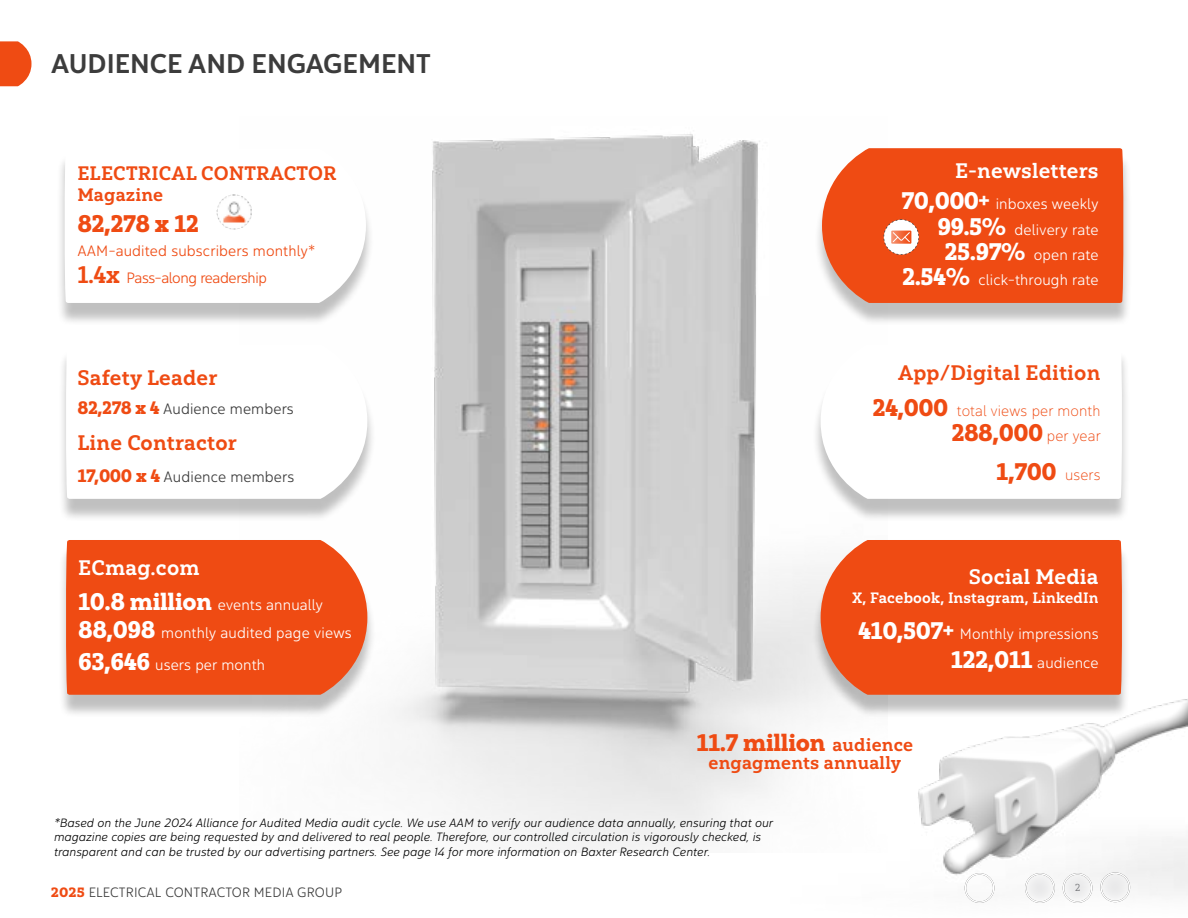
<style>
.page{position:relative;width:1188px;height:918px;background:#fff}
.page>*{position:absolute;margin:0;border:0;box-sizing:border-box;transform-origin:0 0}
.t1{font:27px "Yorkten Nor Med";color:#3c3c3c}
.t2{font:24px/38.7px "Yorkten Slab Nor Bla";letter-spacing:-.025em;color:#ef4b13;text-align:right}
.t3{font:21px "Yorkten Slab Nor Bol";letter-spacing:.01em;color:#ef4b13}
.t4{font:21px "Yorkten Slab Nor Bol";letter-spacing:.01em;color:#fff}
.t5{font:19.5px "Yorkten Slab Nor Bol";letter-spacing:.01em;color:#ef4b13}
.t6{font:18px "Yorkten Slab Nor Bol";letter-spacing:.01em;color:#ef4b13}
.t7{font:15px/25.3px "Yorkten Nor Lig";letter-spacing:.01em;color:#fff;text-align:right}
.t8{font:15px/27px "Yorkten Nor Lig";letter-spacing:.005em;color:#ef4b13}
.t9{font:15px "Yorkten Nor Lig";letter-spacing:.01em;color:#3c3c3c}
.t10{font:15px "Yorkten Slab Nor Bol";letter-spacing:.01em;color:#fff}
.t11{font:15px "Yorkten Nor Thi";letter-spacing:.01em;color:#ef4b13}
.t12{font:13.5px "Yorkten Nor Lig";letter-spacing:.01em;color:#3c3c3c}
.t13{font:12px/14.4px "Yorkten Nor Lig It";letter-spacing:.01em;color:#000}
.t14{font:10.2px "Yorkten Slab Nor Boo";color:#6d6e71}
.s1{font-family:"Yorkten Slab Nor Bol";font-size:24px}
.s2{font-family:"Yorkten Slab Nor Bla";font-size:18px;color:#ef4b13}
.s3{font-family:"Yorkten Slab Nor Bla";font-size:24px}
.s4{font-family:"Yorkten Nor Thi";font-size:15px}
.s5{font-family:"Yorkten Slab Nor Bol";font-size:18px}
.s6{font-family:"Yorkten Slab";font-weight:900;font-stretch:expanded;color:#ef4b13}
</style>
<div class="page">
<img style="left:393px;top:133px;width:420px;height:719px">
<svg style="left:0;top:41px;width:32px;height:45px"></svg>
<img style="left:694px;top:633px;width:494px;height:262px">
<div style="left:57px;top:155px;width:318px;height:171px;background:#000;opacity:.25"></div>
<svg style="left:64px;top:155px;width:302px;height:148px"></svg>
<div style="left:58px;top:351px;width:318px;height:171px;background:#000;opacity:.25"></div>
<svg style="left:66px;top:351px;width:301px;height:148px"></svg>
<div style="left:58px;top:547px;width:318px;height:171px;background:#000;opacity:.25"></div>
<div style="left:66px;top:540px;width:301px;height:155px;background:#ef4b13"></div>
<div style="left:814px;top:155px;width:318px;height:171px;background:#000;opacity:.25"></div>
<div style="left:822px;top:148px;width:302px;height:155px;background:#ef4b13"></div>
<div style="left:813px;top:351px;width:318px;height:171px;background:#000;opacity:.25"></div>
<svg style="left:821px;top:351px;width:301px;height:148px"></svg>
<div style="left:813px;top:547px;width:318px;height:171px;background:#000;opacity:.25"></div>
<div style="left:821px;top:540px;width:301px;height:155px;background:#ef4b13"></div>
<svg style="left:884px;top:220px;width:35px;height:35px"></svg>
<img style="left:217px;top:194px;width:35px;height:35px">
<div style="left:951px;top:860px;width:55px;height:44px;background:#000;opacity:.75"></div>
<div style="left:1049px;top:860px;width:55px;height:44px;background:#000;opacity:.75"></div>
<div style="left:1011px;top:860px;width:56px;height:44px;background:#000;opacity:.75"></div>
<div style="left:1087px;top:860px;width:55px;height:43px;background:#000;opacity:.75"></div>
<h1 class="t1" style="left:51px;top:46px;width:381px">AUDIENCE AND ENGAGEMENT</h1>
<h3 class="t5" style="left:77px;top:161px;width:261px">ELECTRICAL CONTRACTOR</h3>
<h3 class="t6" style="left:77px;top:183px;width:87px">Magazine</h3>
<h2 class="t2" style="left:77px;top:205px;width:123px">82,278 x 12</h2>
<p class="t8" style="left:77px;top:238px;width:240px">AAM-audited subscribers monthly*<br><span class="s1">1.4x</span> Pass-along readership</p>
<h3 class="t3" style="left:77px;top:365px;width:142px">Safety Leader</h3>
<p class="t9" style="left:77px;top:400px;width:218px"><span class="s2">82,278 x 4</span> Audience members</p>
<h3 class="t3" style="left:77px;top:430px;width:161px">Line Contractor</h3>
<p class="t9" style="left:77px;top:467px;width:218px"><span class="s2">17,000 x 4</span> Audience members</p>
<h3 class="t4" style="left:78px;top:555px;width:123px">ECmag.com</h3>
<p class="t7" style="left:78px;top:590px;width:275px;line-height:28.5px;text-align:left"><span class="s3">10.8 million</span> events annually<br><span class="s3">88,098</span> monthly audited page views</p>
<p class="t7" style="left:78px;top:652px;width:188px"><span class="s3">63,646</span> users per month</p>
<h3 class="t4" style="left:955px;top:158px;width:145px">E-newsletters</h3>
<p class="t7" style="left:901px;top:191px;width:199px"><span class="s3">70,000+</span> inboxes weekly<br><span class="s3">99.5%</span> delivery rate<br><span class="s3">25.97%</span> open rate<br><span class="s3">2.54%</span> click-through rate</p>
<h3 class="t3" style="left:898px;top:360px;width:204px">App/Digital Edition</h3>
<p class="t11" style="left:872px;top:401px;width:229px"><span class="s3">24,000</span> total views per month</p>
<h2 class="t2" style="left:952px;top:413px;width:151px">288,000 <span class="s4">per year<br></span>1,700 <span class="s4">users</span></h2>
<h3 class="t4" style="left:969px;top:563px;width:131px">Social Media</h3>
<p class="t10" style="left:852px;top:589px;width:248px">X, Facebook, Instagram, LinkedIn</p>
<p class="t7" style="left:858px;top:619px;width:242px;line-height:28.8px"><span class="s3">410,507+</span> Monthly impressions<br><span class="s3">122,011</span> audience</p>
<h2 class="t2" style="left:696px;top:723px;width:218px">11.7 million <span class="s5">audience</span></h2>
<h3 class="t6" style="left:709px;top:752px;width:194px">engagments annually</h3>
<p class="t13" style="left:54px;top:816px;width:721px">*Based on the June 2024 Alliance for Audited Media audit cycle. We use AAM to verify our audience data annually, ensuring that our magazine copies are being requested by and delivered to real people. Therefore, our controlled circulation is vigorously checked, is transparent and can be trusted by our advertising partners. See page 14 for more information on Baxter Research Center.</p>
<p class="t12" style="left:51px;top:884px;width:293px"><span class="s6">2025</span> ELECTRICAL CONTRACTOR MEDIA GROUP</p>
<p class="t14" style="left:1075px;top:882px;width:7px">2</p>
</div>
